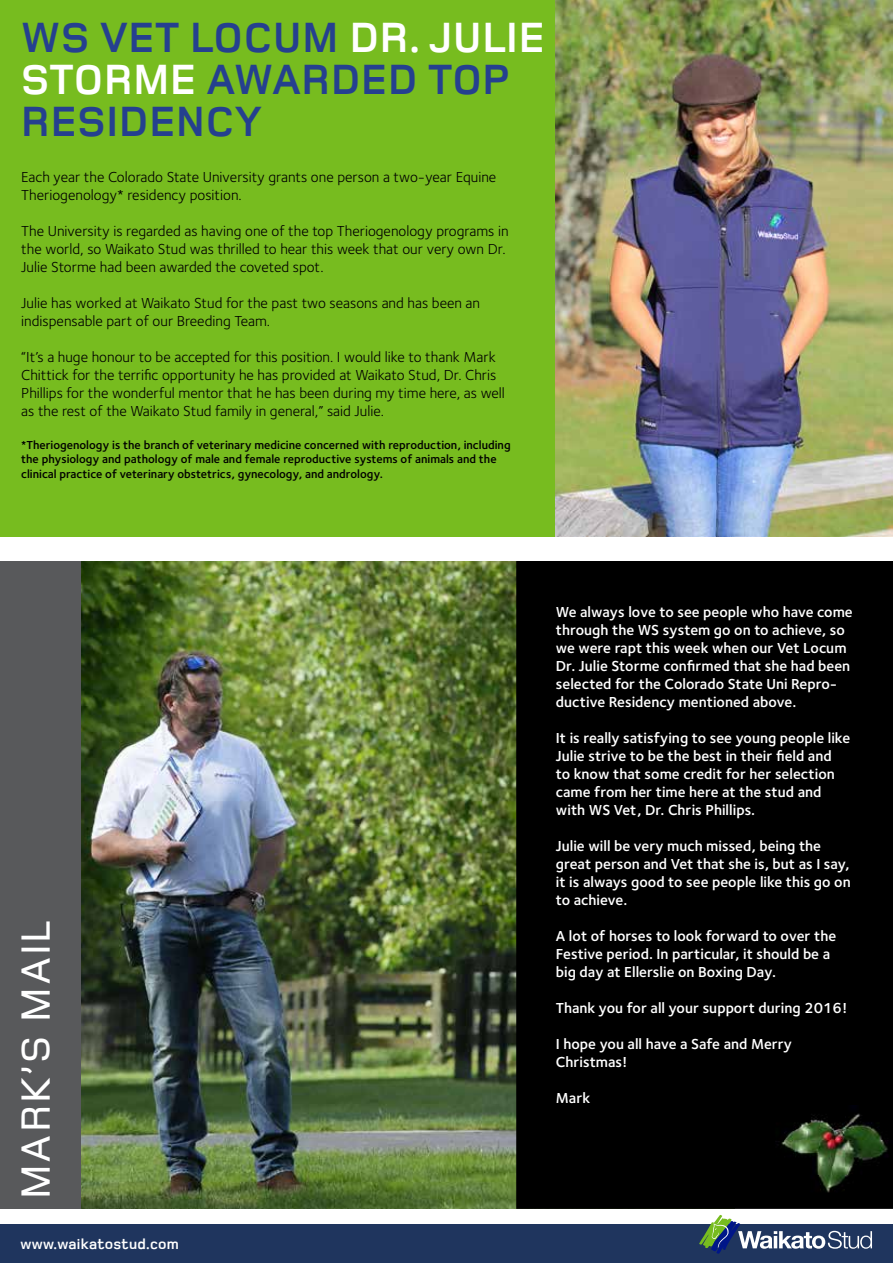
<style>
.page{position:relative;width:893px;height:1263px;background:#fff}
.page>*{position:absolute;margin:0;border:0;box-sizing:border-box;transform-origin:0 0}
.t1{font:700 43.5px/42px "Foundry Monoline";letter-spacing:.02em;color:#25408f}
.t2{font:500 42px "Foundry Monoline";letter-spacing:.07em;color:#fff}
.t3{font:600 15px/18px "Foundry Sterling";color:#fff}
.t4{font:15px/18px "Foundry Sterling";color:#000}
.t5{font:700 15px "Foundry Monoline";letter-spacing:.02em;color:#fff}
.t6{font:600 12px/14.4px "Foundry Sterling";color:#000}
.s1{color:#fff}
</style>
<div class="page">
<div style="left:0;top:1224px;width:893px;height:39px;background:#1f355e"></div>
<svg style="left:699px;top:1215px;width:173px;height:39px"></svg>
<img style="left:81px;top:561px;width:435px;height:648px">
<div style="left:517px;top:562px;width:375px;height:646px;background:#000"></div>
<div style="left:516px;top:561px;width:377px;height:648px;border:2px solid #000"></div>
<div style="left:0;top:561px;width:81px;height:648px;background:#58595b"></div>
<img style="left:776px;top:1105px;width:117px;height:94px">
<div style="left:0;top:0;width:893px;height:536px;background:#77bc1f"></div>
<img style="left:556px;top:0;width:337px;height:536px">
<h1 class="t1" style="left:21px;top:16px;width:525px">WS VET LOCUM <span class="s1">DR. JULIE<br>STORME</span> AWARDED TOP<br>RESIDENCY</h1>
<p class="t4" style="left:21px;top:168px;width:476px">Each year the Colorado State University grants one person a two-year Equine<br>Theriogenology* residency position.</p>
<p class="t4" style="left:21px;top:222px;width:489px">The University is regarded as having one of the top Theriogenology programs in the world, so Waikato Stud was thrilled to hear this week that our very own Dr.<br>Julie Storme had been awarded the coveted spot.</p>
<p class="t4" style="left:21px;top:294px;width:460px">Julie has worked at Waikato Stud for the past two seasons and has been an indispensable part of our Breeding Team.</p>
<p class="t4" style="left:21px;top:348px;width:485px">“It’s a huge honour to be accepted for this position. I would like to thank Mark Chittick for the terrific opportunity he has provided at Waikato Stud, Dr. Chris Phillips for the wonderful mentor that he has been during my time here, as well as the rest of the Waikato Stud family in general,” said Julie.</p>
<p class="t6" style="left:21px;top:438px;width:491px">*Theriogenology is the branch of veterinary medicine concerned with reproduction, including the physiology and pathology of male and female reproductive systems of animals and the clinical practice of veterinary obstetrics, gynecology, and andrology.</p>
<h2 class="t2" style="left:13px;top:1199px;width:280px;rotate:-90deg">MARK’S MAIL</h2>
<p class="t5" style="left:20px;top:1235px;width:160px">www.waikatostud.com</p>
<p class="t3" style="left:556px;top:604px;width:298px">We always love to see people who have come through the WS system go on to achieve, so we were rapt this week when our Vet Locum Dr. Julie Storme confirmed that she had been selected for the Colorado State Uni Repro&shy;ductive Residency mentioned above.</p>
<p class="t3" style="left:556px;top:730px;width:296px">It is really satisfying to see young people like Julie strive to be the best in their field and<br>to know that some credit for her selection came from her time here at the stud and with WS Vet, Dr. Chris Phillips.</p>
<p class="t3" style="left:556px;top:838px;width:296px">Julie will be very much missed, being the great person and Vet that she is, but as I say, it is always good to see people like this go on to achieve.</p>
<p class="t3" style="left:556px;top:928px;width:282px">A lot of horses to look forward to over the<br>Festive period. In particular, it should be a big day at Ellerslie on Boxing Day.</p>
<p class="t3" style="left:556px;top:1000px;width:293px">Thank you for all your support during 2016!</p>
<p class="t3" style="left:556px;top:1036px;width:238px">I hope you all have a Safe and Merry<br>Christmas!</p>
<p class="t3" style="left:556px;top:1090px;width:36px">Mark</p>
</div>
